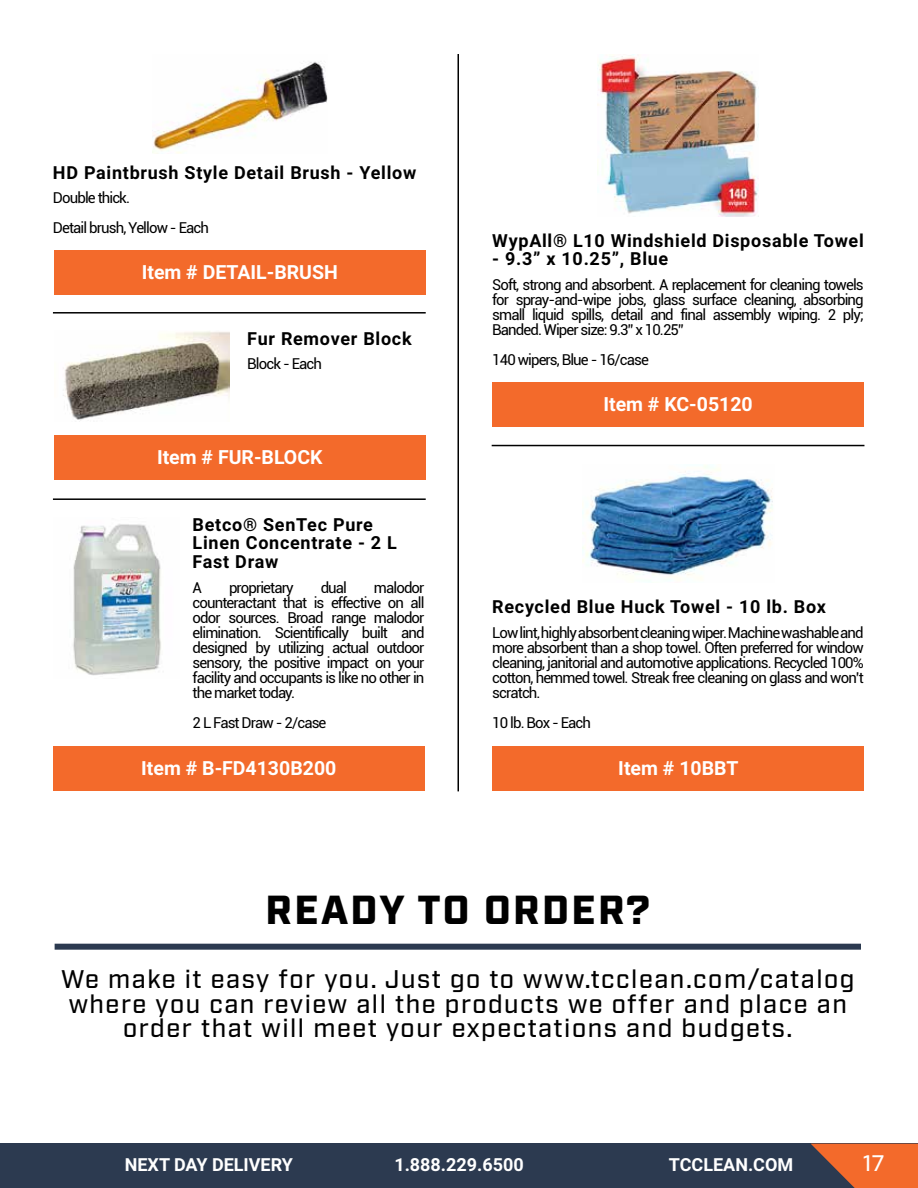
<style>
.page{position:relative;width:918px;height:1188px;background:#fff}
.page>*{position:absolute;margin:0;border:0;box-sizing:border-box;transform-origin:0 0}
.t1{font:900 40.5px "Industry";letter-spacing:.06em;color:#000}
.t2{font:500 25.5px/24.6px "Industry";letter-spacing:.06em;color:#000;text-align:center}
.t3{font:500 22.5px "Industry";color:#fff}
.t4{font:700 19.5px "Roboto";color:#fff}
.t5{font:700 18px/18.6px "Roboto";letter-spacing:.04em;color:#000}
.t6{font:700 18px "Roboto";color:#fff}
.t7{font:15px/15px "Roboto";letter-spacing:-.06em;color:#000;text-align:justify}
</style>
<div class="page">
<div style="left:0;top:1144px;width:918px;height:44px;background:#2c3a50"></div>
<hr style="left:458px;top:54px;width:1px;height:737px;background:#000">
<hr style="left:53px;top:312px;width:373px;height:2px;background:#000">
<hr style="left:492px;top:445px;width:372px;height:1px;background:#000">
<hr style="left:53px;top:498px;width:373px;height:2px;background:#000">
<div style="left:55px;top:944px;width:806px;height:6px;background:#2c3a50"></div>
<svg style="left:811px;top:1144px;width:107px;height:44px"></svg>
<div style="left:54px;top:250px;width:372px;height:45px;background:#f36a2b"></div>
<div style="left:54px;top:435px;width:372px;height:45px;background:#f36a2b"></div>
<img style="left:153px;top:62px;width:174px;height:92px">
<img style="left:63px;top:331px;width:166px;height:90px">
<div style="left:53px;top:746px;width:372px;height:45px;background:#f36a2b"></div>
<div style="left:492px;top:382px;width:372px;height:45px;background:#f36a2b"></div>
<div style="left:492px;top:746px;width:372px;height:45px;background:#f36a2b"></div>
<img style="left:73px;top:524px;width:88px;height:152px">
<img style="left:597px;top:54px;width:162px;height:162px">
<img style="left:582px;top:465px;width:191px;height:117px">
<p class="t5" style="left:53px;top:163px;width:365px">HD Paintbrush Style Detail Brush - Yellow</p>
<p class="t7" style="left:53px;top:182px;width:157px;line-height:30px">Double thick.<br>Detail brush, Yellow - Each</p>
<h3 class="t4" style="left:142px;top:259px;width:198px">Item # DETAIL-BRUSH</h3>
<p class="t5" style="left:247px;top:329px;width:166px">Fur Remover Block</p>
<p class="t7" style="left:247px;top:356px;width:76px">Block - Each</p>
<h3 class="t4" style="left:157px;top:443px;width:167px">Item # FUR-BLOCK</h3>
<p class="t5" style="left:193px;top:514px;width:206px">Betco® SenTec Pure<br>Linen Concentrate - 2 L<br>Fast Draw</p>
<p class="t7" style="left:193px;top:580px;width:11px">A</p>
<p class="t7" style="left:229px;top:580px;width:66px">proprietary</p>
<p class="t7" style="left:321px;top:580px;width:28px">dual</p>
<p class="t7" style="left:193px;top:580px;width:233px;text-indent:181px">malodor counteractant that is effective on all odor sources. Broad range malodor elimination. Scientifically built and designed by utilizing actual outdoor sensory, the positive impact on your facility and occupants is like no other in the market today.</p>
<p class="t7" style="left:193px;top:715px;width:135px">2 L Fast Draw - 2/case</p>
<h3 class="t4" style="left:141px;top:755px;width:197px">Item # B-FD4130B200</h3>
<p class="t5" style="left:492px;top:230px;width:373px">WypAll® L10 Windshield Disposable Towel</p>
<p class="t5" style="left:492px;top:249px;width:178px">- 9.3” x 10.25”, Blue</p>
<p class="t7" style="left:492px;top:276px;width:373px">Soft, strong and absorbent. A replacement for cleaning towels for spray-and-wipe jobs, glass surface cleaning, absorbing small liquid spills, detail and final assembly wiping. 2 ply; Banded. Wiper size: 9.3” x 10.25”</p>
<p class="t7" style="left:492px;top:351px;width:158px">140 wipers, Blue - 16/case</p>
<h3 class="t4" style="left:603px;top:390px;width:151px">Item # KC-05120</h3>
<p class="t5" style="left:492px;top:596px;width:335px">Recycled Blue Huck Towel - 10 lb. Box</p>
<p class="t7" style="left:492px;top:625px;width:373px">Low lint, highly absorbent cleaning wiper. Machine washable and more absorbent than a shop towel. Often preferred for window cleaning, janitorial and automotive applications. Recycled 100% cotton, hemmed towel. Streak free cleaning on glass and won’t scratch.</p>
<p class="t7" style="left:492px;top:715px;width:100px">10 lb. Box - Each</p>
<h3 class="t4" style="left:618px;top:755px;width:122px">Item # 10BBT</h3>
<h1 class="t1" style="left:266px;top:885px;width:386px">READY TO ORDER?</h1>
<h2 class="t2" style="left:61px;top:968px;width:795px">We make it easy for you. Just go to www.tcclean.com/catalog where you can review all the products we offer and place an order that will meet your expectations and budgets.</h2>
<p class="t6" style="left:125px;top:1152px;width:170px">NEXT DAY DELIVERY</p>
<p class="t6" style="left:394px;top:1152px;width:131px">1.888.229.6500</p>
<p class="t6" style="left:669px;top:1152px;width:126px">TCCLEAN.COM</p>
<h3 class="t3" style="left:863px;top:1150px;width:23px">17</h3>
</div>
